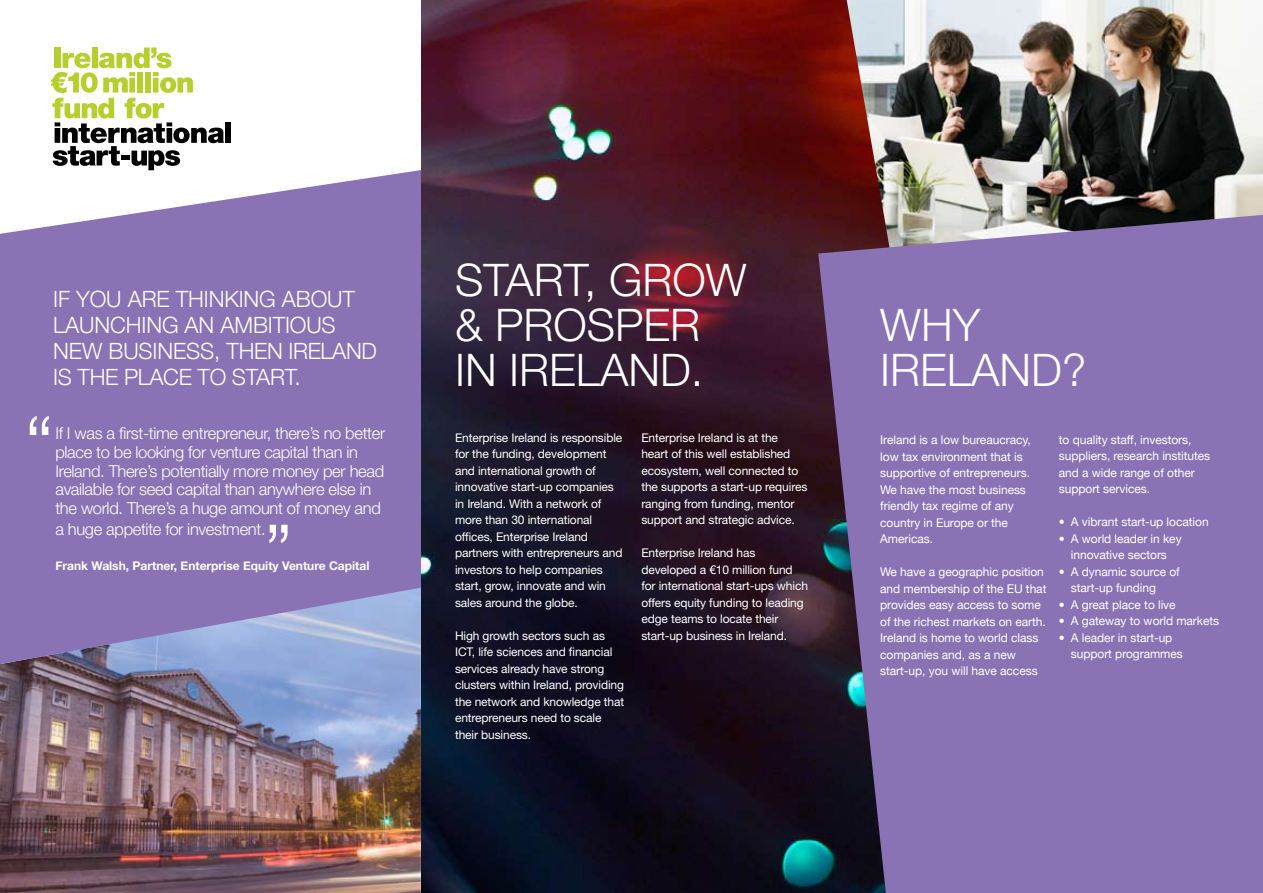
<style>
.page{position:relative;width:1263px;height:893px;background:#fff}
.page>*{position:absolute;margin:0;border:0;box-sizing:border-box;transform-origin:0 0}
.t1{font:300 45px/45px "Helvetica Neue LT Std";color:#fff}
.t2{font:300 22.35px/26px "Helvetica Neue";letter-spacing:-.005em;color:#fff}
.t3{font:300 16.5px/18.8px "Helvetica Neue LT Std";letter-spacing:-.02em;color:#fff}
.t4{font:12px/16.5px "Helvetica Neue LT Std";letter-spacing:-.01em;color:#fff}
.t5{font:12px/16.5px "Helvetica Neue";letter-spacing:-.005em;color:#fff}
.t6{font:700 12px "Helvetica Neue";color:#fff}
</style>
<div class="page">
<img style="left:1001px;top:0;width:262px;height:192px">
<img style="left:421px;top:0;width:580px;height:893px">
<img style="left:0;top:668px;width:421px;height:225px">
<svg style="left:818px;top:192px;width:445px;height:701px;background:#816ca5"></svg>
<svg style="left:0;top:170px;width:421px;height:498px;background:#9280bb"></svg>
<svg style="left:30px;top:416px;width:19px;height:19px"></svg>
<svg style="left:269px;top:525px;width:19px;height:18px"></svg>
<div style="left:226px;top:122px;width:5px;height:21px;background:#000"></div>
<svg style="left:51px;top:47px;width:173px;height:123px"></svg>
<h2 class="t2" style="left:53px;top:286px;width:325px">IF YOU ARE THINKING ABOUT<br>LAUNCHING AN AMBITIOUS<br>NEW BUSINESS, THEN IRELAND<br>IS THE PLACE TO START.</h2>
<p class="t3" style="left:55px;top:424px;width:331px">If I was a first-time entrepreneur, there’s no better place to be looking for venture capital than in Ireland. There’s potentially more money per head available for seed capital than anywhere else in the world. There’s a huge amount of money and</p>
<h3 class="t3" style="left:55px;top:519px;width:212px">a huge appetite for investment.</h3>
<p class="t6" style="left:55px;top:558px;width:316px">Frank Walsh, Partner, Enterprise Equity Venture Capital</p>
<h1 class="t1" style="left:455px;top:256px;width:293px">START, GROW &amp; PROSPER<br>IN IRELAND.</h1>
<p class="t4" style="left:455px;top:429px;width:169px">Enterprise Ireland is responsible for the funding, development and international growth of innovative start-up companies in Ireland. With a network of more than 30 international offices, Enterprise Ireland partners with entrepreneurs and investors to help companies start, grow, innovate and win sales around the globe.</p>
<p class="t4" style="left:455px;top:627px;width:171px">High growth sectors such as<br>ICT, life sciences and financial services already have strong clusters within Ireland, providing the network and knowledge that entrepreneurs need to scale their business.</p>
<p class="t4" style="left:641px;top:429px;width:167px">Enterprise Ireland is at the heart of this well established ecosystem, well connected to the supports a start-up requires ranging from funding, mentor support and strategic advice.</p>
<p class="t4" style="left:641px;top:544px;width:168px">Enterprise Ireland has developed a €10 million fund for international start-ups which offers equity funding to leading edge teams to locate their start-up business in Ireland.</p>
<h1 class="t1" style="left:880px;top:301px;width:207px">WHY<br>IRELAND?</h1>
<p class="t5" style="left:880px;top:432px;width:152px">Ireland is a low bureaucracy, low tax environment that is supportive of entrepreneurs.<br>We have the most business friendly tax regime of any country in Europe or the<br>Americas.</p>
<p class="t5" style="left:880px;top:564px;width:168px">We have a geographic position and membership of the EU that provides easy access to some of the richest markets on earth.<br>Ireland is home to world class companies and, as a new start-up, you will have access</p>
<p class="t5" style="left:1059px;top:431px;width:153px">to quality staff, investors, suppliers, research institutes and a wide range of other support services.</p>
<p class="t5" style="left:1059px;top:514px;width:151px">• A vibrant start-up location</p>
<p class="t5" style="left:1059px;top:530px;width:124px;text-align:center">• A world leader in key innovative sectors</p>
<p class="t5" style="left:1071px;top:563px;width:110px;text-indent:-12px">• A dynamic source of start-up funding</p>
<p class="t5" style="left:1059px;top:596px;width:118px">• A great place to live</p>
<p class="t5" style="left:1059px;top:613px;width:162px">• A gateway to world markets</p>
<p class="t5" style="left:1071px;top:629px;width:113px;text-indent:-12px">• A leader in start-up support programmes</p>
</div>
